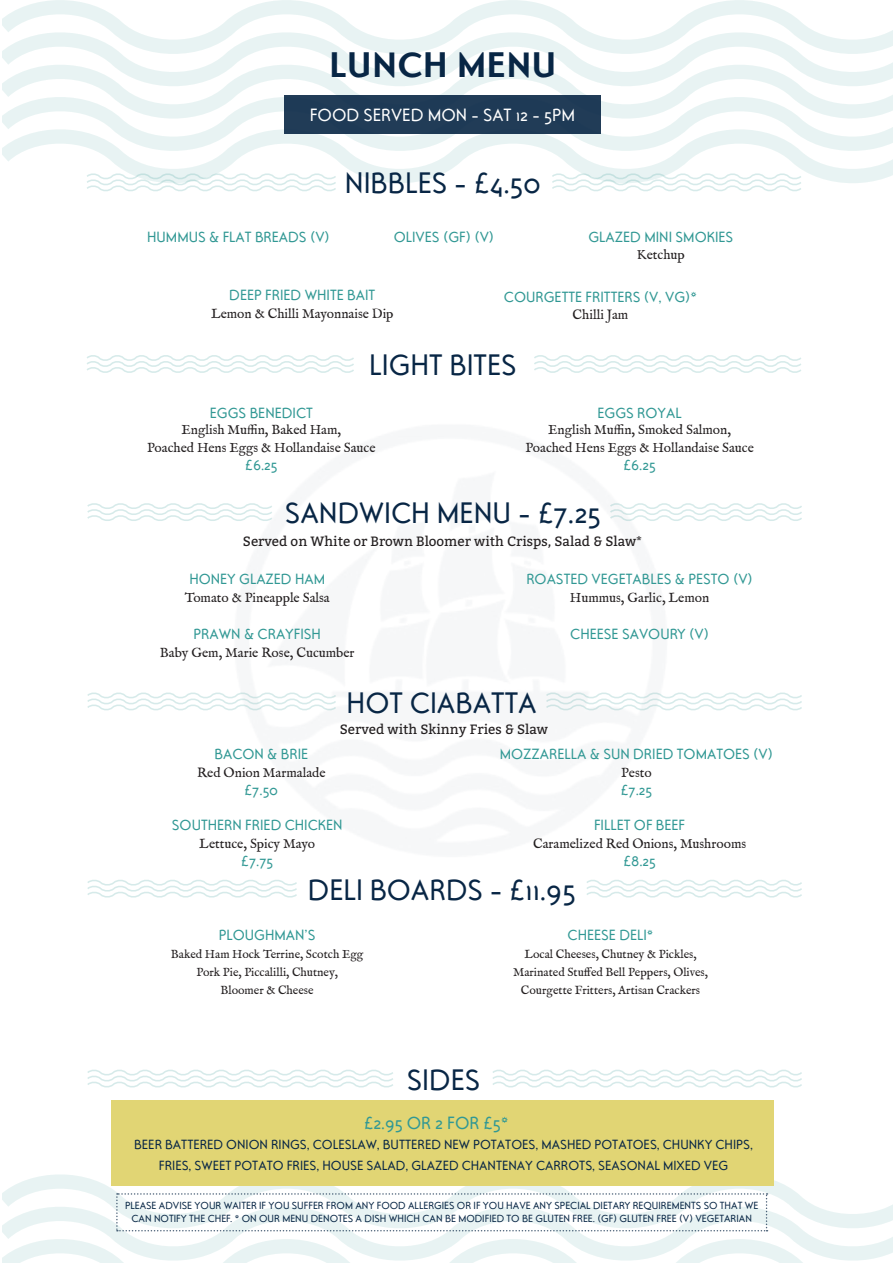
<style>
.page{position:relative;width:893px;height:1263px;background:#fff}
.page>*{position:absolute;margin:0;border:0;box-sizing:border-box;transform-origin:0 0}
.t1{font:700 36px "Ottomat";color:#082645}
.t2{font:30px "Ottomat";color:#082645}
.t3{font:18px "Ottomat";color:#fff}
.t4{font:18px "Ottomat";color:#319894}
.t5{font:15px "Ottomat";color:#319894}
.t6{font:13.5px/18px "IM FELL English PRO Roman";color:#231f20;text-align:center}
.t7{font:13.5px/21.6px "Ottomat";color:#082645;text-align:center}
.t8{font:13.5px "Bitter";color:#231f20}
.t9{font:12px/18px "IM FELL English PRO Roman";color:#231f20;text-align:center}
.t10{font:10.5px/12.6px "Ottomat";color:#082645;text-align:center}
</style>
<div class="page">
<svg style="left:2px;top:0;width:891px;height:31px"></svg>
<svg style="left:2px;top:31px;width:891px;height:32px"></svg>
<svg style="left:2px;top:63px;width:891px;height:32px"></svg>
<svg style="left:2px;top:95px;width:891px;height:33px"></svg>
<svg style="left:2px;top:128px;width:891px;height:55px"></svg>
<svg style="left:2px;top:1173px;width:811px;height:32px"></svg>
<svg style="left:2px;top:1205px;width:891px;height:32px"></svg>
<svg style="left:2px;top:1237px;width:891px;height:26px"></svg>
<svg style="left:551px;top:172px;width:251px;height:20px"></svg>
<svg style="left:86px;top:172px;width:251px;height:20px"></svg>
<div style="left:285px;top:96px;width:316px;height:38px;background:#203b57"></div>
<svg style="left:534px;top:355px;width:267px;height:18px"></svg>
<svg style="left:87px;top:355px;width:267px;height:18px"></svg>
<svg style="left:610px;top:503px;width:192px;height:18px"></svg>
<svg style="left:87px;top:503px;width:185px;height:18px"></svg>
<div style="left:112px;top:1100px;width:662px;height:86px;background:#e1d574"></div>
<svg style="left:493px;top:1069px;width:309px;height:19px"></svg>
<svg style="left:87px;top:1069px;width:306px;height:19px"></svg>
<svg style="left:116px;top:1193px;width:651px;height:38px"></svg>
<svg style="left:586px;top:880px;width:216px;height:18px"></svg>
<svg style="left:87px;top:880px;width:210px;height:18px"></svg>
<svg style="left:546px;top:692px;width:256px;height:19px"></svg>
<svg style="left:87px;top:692px;width:249px;height:19px"></svg>
<h1 class="t1" style="left:329px;top:43px;width:229px">LUNCH MENU</h1>
<p class="t3" style="left:310px;top:105px;width:267px">FOOD SERVED MON - SAT 12 - 5PM</p>
<p class="t5" style="left:147px;top:228px;width:184px">HUMMUS &amp; FLAT BREADS (V)</p>
<h2 class="t2" style="left:345px;top:165px;width:198px">NIBBLES - £4.50</h2>
<p class="t5" style="left:394px;top:228px;width:102px">OLIVES (GF) (V)</p>
<p class="t5" style="left:588px;top:228px;width:146px">GLAZED MINI SMOKIES</p>
<p class="t6" style="left:637px;top:245px;width:49px">Ketchup</p>
<p class="t5" style="left:229px;top:286px;width:147px">DEEP FRIED WHITE BAIT</p>
<p class="t6" style="left:211px;top:304px;width:184px">Lemon &amp; Chilli Mayonnaise Dip</p>
<h2 class="t2" style="left:369px;top:347px;width:149px">LIGHT BITES</h2>
<p class="t5" style="left:504px;top:288px;width:194px">COURGETTE FRITTERS (V, VG)*</p>
<p class="t6" style="left:572px;top:306px;width:57px">Chilli Jam</p>
<p class="t5" style="left:210px;top:404px;width:104px">EGGS BENEDICT</p>
<p class="t6" style="left:147px;top:421px;width:230px">English Muffin, Baked Ham,<br>Poached Hens Eggs &amp; Hollandaise Sauce</p>
<p class="t5" style="left:245px;top:456px;width:34px">£6.25</p>
<p class="t5" style="left:597px;top:404px;width:86px">EGGS ROYAL</p>
<p class="t6" style="left:525px;top:421px;width:230px">English Muffin, Smoked Salmon,<br>Poached Hens Eggs &amp; Hollandaise Sauce</p>
<p class="t5" style="left:623px;top:456px;width:34px">£6.25</p>
<h2 class="t2" style="left:285px;top:495px;width:317px">SANDWICH MENU - £7.25</h2>
<p class="t8" style="left:243px;top:532px;width:400px">Served on White or Brown Bloomer with Crisps, Salad &amp; Slaw*</p>
<p class="t5" style="left:189px;top:570px;width:137px">HONEY GLAZED HAM</p>
<p class="t6" style="left:185px;top:589px;width:147px">Tomato &amp; Pineapple Salsa</p>
<p class="t5" style="left:194px;top:625px;width:129px">PRAWN &amp; CRAYFISH</p>
<p class="t6" style="left:160px;top:643px;width:196px">Baby Gem, Marie Rose, Cucumber</p>
<p class="t5" style="left:526px;top:570px;width:228px">ROASTED VEGETABLES &amp; PESTO (V)</p>
<p class="t6" style="left:570px;top:589px;width:141px">Hummus, Garlic, Lemon</p>
<p class="t5" style="left:570px;top:625px;width:140px">CHEESE SAVOURY (V)</p>
<h2 class="t2" style="left:347px;top:685px;width:192px">HOT CIABATTA</h2>
<p class="t5" style="left:214px;top:745px;width:95px">BACON &amp; BRIE</p>
<p class="t6" style="left:197px;top:764px;width:130px">Red Onion Marmalade</p>
<p class="t5" style="left:245px;top:781px;width:35px">£7.50</p>
<p class="t8" style="left:340px;top:719px;width:210px">Served with Skinny Fries &amp; Slaw</p>
<p class="t5" style="left:500px;top:745px;width:275px">MOZZARELLA &amp; SUN DRIED TOMATOES (V)</p>
<p class="t6" style="left:621px;top:764px;width:32px">Pesto</p>
<p class="t5" style="left:621px;top:781px;width:33px">£7.25</p>
<p class="t5" style="left:172px;top:816px;width:172px">SOUTHERN FRIED CHICKEN</p>
<p class="t6" style="left:199px;top:834px;width:117px">Lettuce, Spicy Mayo</p>
<p class="t5" style="left:241px;top:852px;width:33px">£7.75</p>
<p class="t5" style="left:594px;top:816px;width:93px">FILLET OF BEEF</p>
<p class="t6" style="left:533px;top:834px;width:215px">Caramelized Red Onions, Mushrooms</p>
<p class="t5" style="left:623px;top:852px;width:34px">£8.25</p>
<h2 class="t2" style="left:308px;top:872px;width:269px">DELI BOARDS - £11.95</h2>
<p class="t5" style="left:219px;top:925px;width:98px">PLOUGHMAN’S</p>
<p class="t9" style="left:171px;top:945px;width:194px">Baked Ham Hock Terrine, Scotch Egg<br>Pork Pie, Piccalilli, Chutney,<br>Bloomer &amp; Cheese</p>
<p class="t5" style="left:568px;top:925px;width:87px">CHEESE DELI*</p>
<p class="t9" style="left:513px;top:945px;width:196px">Local Cheeses, Chutney &amp; Pickles,<br>Marinated Stuffed Bell Peppers, Olives,<br>Courgette Fritters, Artisan Crackers</p>
<h2 class="t2" style="left:407px;top:1061px;width:75px">SIDES</h2>
<p class="t4" style="left:364px;top:1112px;width:146px">£2.95 OR 2 FOR £5*</p>
<p class="t7" style="left:134px;top:1133px;width:620px">BEER BATTERED ONION RINGS, COLESLAW, BUTTERED NEW POTATOES, MASHED POTATOES, CHUNKY CHIPS,<br>FRIES, SWEET POTATO FRIES, HOUSE SALAD, GLAZED CHANTENAY CARROTS, SEASONAL MIXED VEG</p>
<p class="t10" style="left:125px;top:1199px;width:635px">PLEASE ADVISE YOUR WAITER IF YOU SUFFER FROM ANY FOOD ALLERGIES OR IF YOU HAVE ANY SPECIAL DIETARY REQUIREMENTS SO THAT WE<br>CAN NOTIFY THE CHEF. * ON OUR MENU DENOTES A DISH WHICH CAN BE MODIFIED TO BE GLUTEN FREE. (GF) GLUTEN FREE (V) VEGETARIAN</p>
</div>
